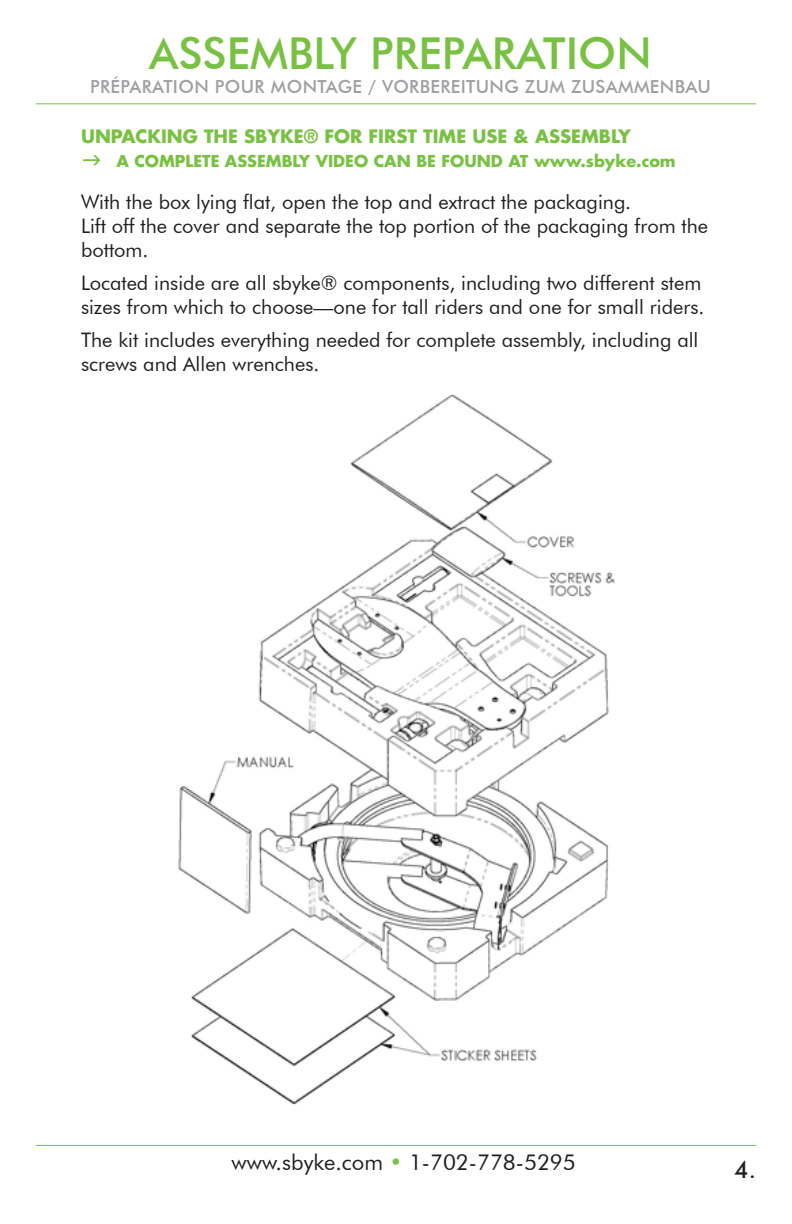
<style>
.page{position:relative;width:792px;height:1224px;background:#fff}
.page>*{position:absolute;margin:0;border:0;box-sizing:border-box;transform-origin:0 0}
.t1{font:500 44px "Futura BT";color:#78c143}
.t2{font:500 24px "Futura BT";color:#231f20}
.t3{font:22px "Futura BT";color:#231f20}
.t4{font:20px/24px "Futura BT";color:#231f20}
.t5{font:500 18px "Futura BT";letter-spacing:.02em;color:#9d9fa2}
.t6{font:700 18px "Futura";color:#78c143}
.t7{font:700 16px "Futura";color:#78c143}
.s1{color:#78c143}
</style>
<div class="page">
<hr style="left:36px;top:1145px;width:720px;height:1px;background:#78c143">
<img style="left:178px;top:394px;width:437px;height:711px">
<hr style="left:36px;top:103px;width:720px;height:1px;background:#78c143">
<h1 class="t1" style="left:149px;top:26px;width:504px">ASSEMBLY PREPARATION</h1>
<p class="t5" style="left:90px;top:76px;width:622px">PRÉPARATION POUR MONTAGE / VORBEREITUNG ZUM ZUSAMMENBAU</p>
<p class="t6" style="left:81px;top:124px;width:552px">UNPACKING THE SBYKE® FOR FIRST TIME USE &amp; ASSEMBLY</p>
<p class="t7" style="left:116px;top:150px;width:561px">A COMPLETE ASSEMBLY VIDEO CAN BE FOUND AT www.sbyke.com</p>
<p class="t4" style="left:81px;top:190px;width:629px">With the box lying flat, open the top and extract the packaging.<br>Lift off the cover and separate the top portion of the packaging from the bottom.</p>
<p class="t4" style="left:81px;top:271px;width:625px">Located inside are all sbyke® components, including two different stem sizes from which to choose—one for tall riders and one for small riders.</p>
<p class="t4" style="left:81px;top:328px;width:619px">The kit includes everything needed for complete assembly, including all screws and Allen wrenches.</p>
<p class="t3" style="left:232px;top:1149px;width:346px">www.sbyke.com <span class="s1">•</span> 1-702-778-5295</p>
<p class="t2" style="left:734px;top:1155px;width:23px">4.</p>
</div>
